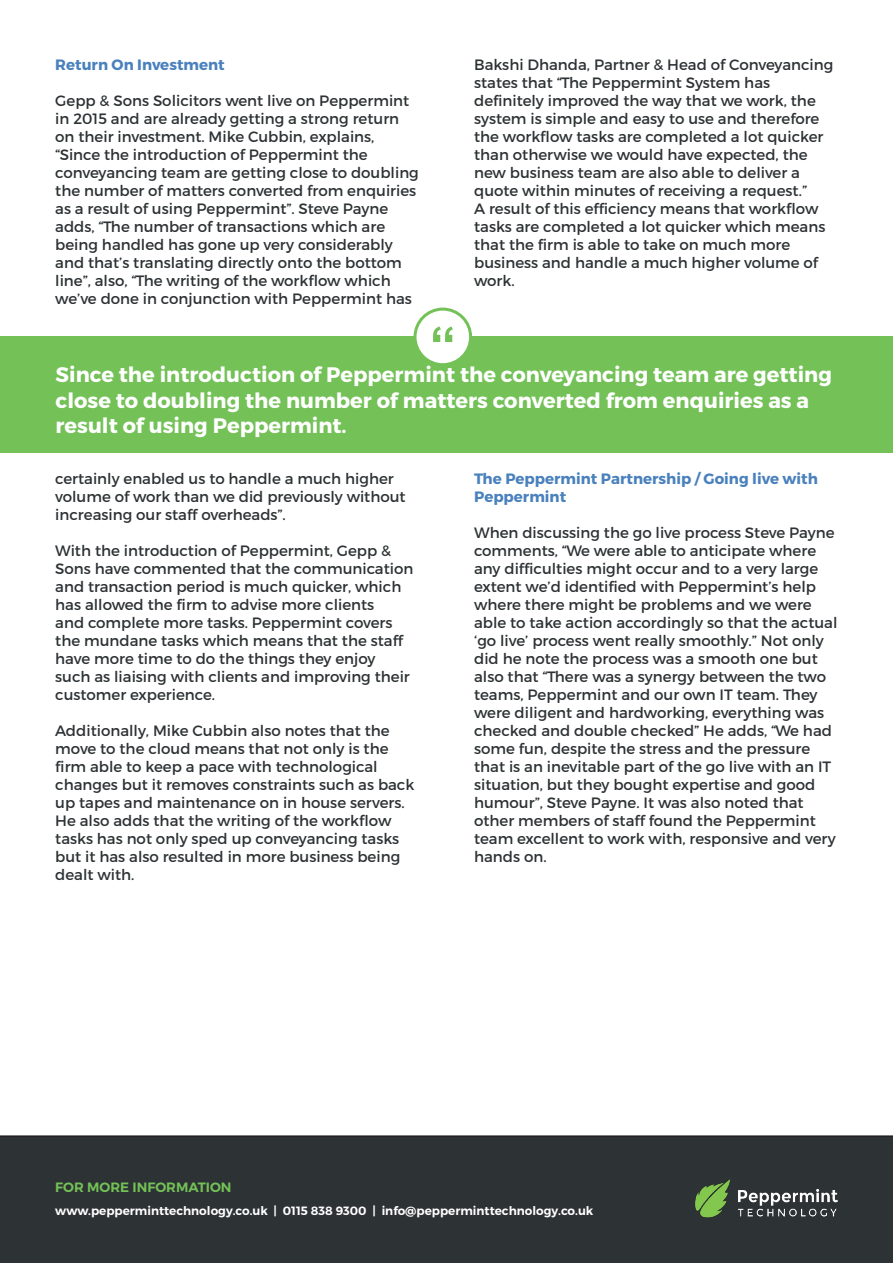
<style>
.page{position:relative;width:893px;height:1263px;background:#fff}
.page>*{position:absolute;margin:0;border:0;box-sizing:border-box;transform-origin:0 0}
.t1{font:700 52.5px "Arial";color:#73c157}
.t2{font:700 21px/25.2px "Montserrat";color:#fff}
.t3{font:15px/18px "Montserrat";color:#2d3234}
.t4{font:700 15px/18px "Montserrat";color:#4a81bd}
.t5{font:600 13.5px "Montserrat";color:#73c157}
.t6{font:600 12px "Montserrat";color:#fff}
</style>
<div class="page">
<div style="left:0;top:1135px;width:893px;height:128px;background:#2d3234"></div>
<img style="left:692px;top:1177px;width:146px;height:43px">
<div style="left:0;top:337px;width:893px;height:116px;background:#73c157"></div>
<div style="left:415px;top:309px;width:56px;height:56px;background:#fff;border-radius:50%"></div>
<div style="left:413px;top:308px;width:59px;height:58px;border:3px solid #73c157;border-radius:50%"></div>
<p class="t4" style="left:55px;top:56px;width:171px">Return On Investment</p>
<p class="t3" style="left:55px;top:91px;width:365px">Gepp &amp; Sons Solicitors went live on Peppermint in 2015 and are already getting a strong return on their investment. Mike Cubbin, explains, “Since the introduction of Peppermint the conveyancing team are getting close to doubling the number of matters converted from enquiries as a result of using Peppermint”. Steve Payne adds, “The number of transactions which are being handled has gone up very considerably and that’s translating directly onto the bottom line”, also, “The writing of the workflow which we’ve done in conjunction with Peppermint has</p>
<p class="t1" style="left:430px;top:309px;width:28px">“</p>
<p class="t3" style="left:474px;top:55px;width:361px">Bakshi Dhanda, Partner &amp; Head of Conveyancing states that “The Peppermint System has definitely improved the way that we work, the system is simple and easy to use and therefore the workflow tasks are completed a lot quicker than otherwise we would have expected, the new business team are also able to deliver a quote within minutes of receiving a request.”<br>A result of this efficiency means that workflow tasks are completed a lot quicker which means that the firm is able to take on much more business and handle a much higher volume of work.</p>
<p class="t2" style="left:56px;top:363px;width:778px">Since the introduction of Peppermint the conveyancing team are getting close to doubling the number of matters converted from enquiries as a result of using Peppermint.</p>
<p class="t3" style="left:55px;top:469px;width:352px">certainly enabled us to handle a much higher volume of work than we did previously without increasing our staff overheads”.</p>
<p class="t3" style="left:55px;top:541px;width:360px">With the introduction of Peppermint, Gepp &amp; Sons have commented that the communication and transaction period is much quicker, which has allowed the firm to advise more clients<br>and complete more tasks. Peppermint covers the mundane tasks which means that the staff have more time to do the things they enjoy such as liaising with clients and improving their customer experience.</p>
<p class="t3" style="left:55px;top:721px;width:361px">Additionally, Mike Cubbin also notes that the move to the cloud means that not only is the firm able to keep a pace with technological changes but it removes constraints such as back up tapes and maintenance on in house servers.<br>He also adds that the writing of the workflow tasks has not only sped up conveyancing tasks but it has also resulted in more business being</p>
<p class="t3" style="left:55px;top:865px;width:81px">dealt with.</p>
<p class="t4" style="left:474px;top:470px;width:345px">The Peppermint Partnership / Going live with<br>Peppermint</p>
<p class="t3" style="left:474px;top:523px;width:365px">When discussing the go live process Steve Payne comments, “We were able to anticipate where any difficulties might occur and to a very large extent we’d identified with Peppermint’s help where there might be problems and we were able to take action accordingly so that the actual ‘go live’ process went really smoothly.” Not only did he note the process was a smooth one but also that “There was a synergy between the two teams, Peppermint and our own IT team. They were diligent and hardworking, everything was checked and double checked” He adds, “We had some fun, despite the stress and the pressure that is an inevitable part of the go live with an IT situation, but they bought expertise and good humour”, Steve Payne. It was also noted that other members of staff found the Peppermint team excellent to work with, responsive and very hands on.</p>
<p class="t5" style="left:55px;top:1179px;width:178px">FOR MORE INFORMATION</p>
<p class="t6" style="left:55px;top:1203px;width:540px">www.pepperminttechnology.co.uk | 0115 838 9300 | info@pepperminttechnology.co.uk</p>
</div>
